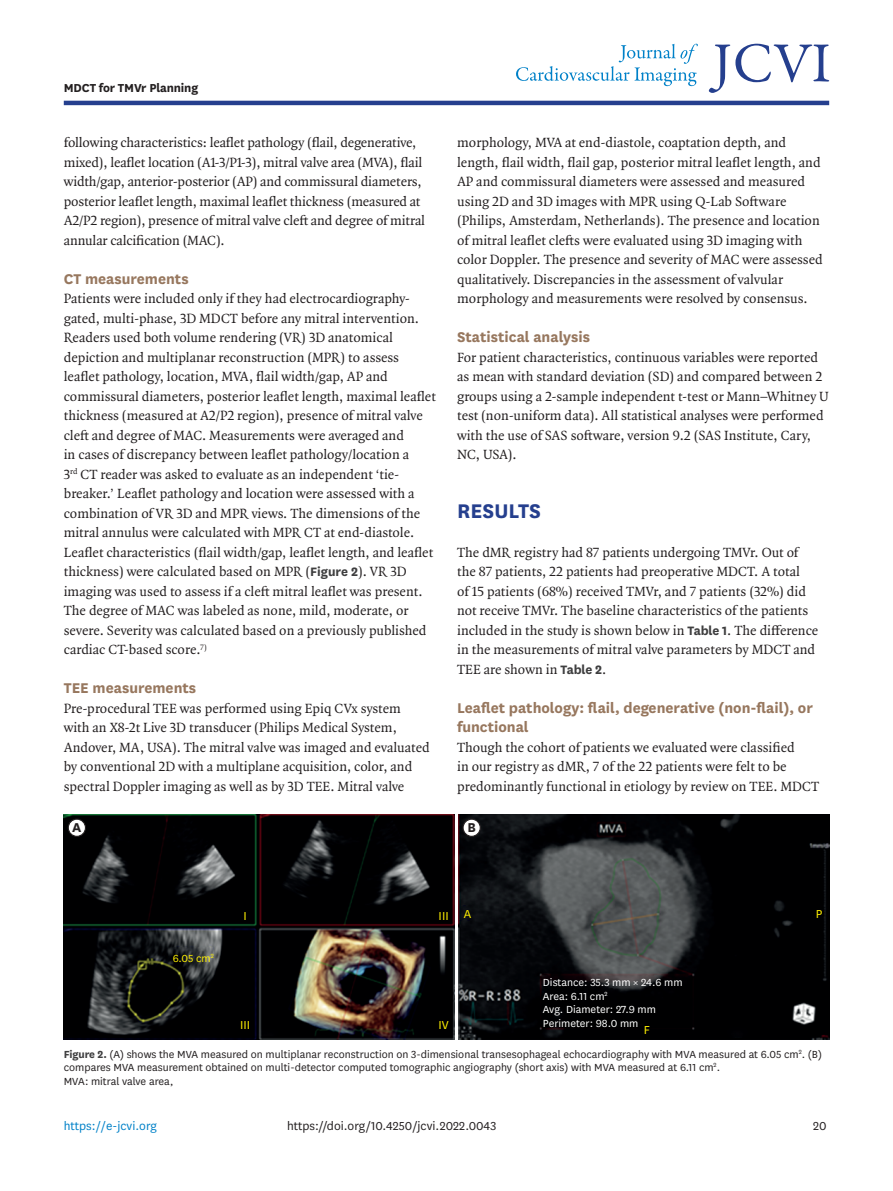
<style>
.page{position:relative;width:893px;height:1191px;background:#fff}
.page>*{position:absolute;margin:0;border:0;box-sizing:border-box;transform-origin:0 0}
.body_title1{font:700 23.1px "National";color:#253f8e}
.body_title2{font:700 16.5px/19.5px "National";color:#97775e}
.t1{font:700 15px "National";color:#231f20}
.body_p_first{font:14.25px/19.5px "Quadraat OT";color:#231f20}
.doi_running_footer{font:13.5px "National";color:#231f20}
.alt-title-type{font:700 13.5px "National";letter-spacing:-.01em;color:#231f20}
.t2{font:13.5px "National";color:#0081c8}
.t3{font:13.5px "National";color:#fff101}
.fig_caption{font:12px/13.5px "National";color:#231f20}
.t4{font:12px/13.5px "National";color:#fff}
.t5{font:12px "National";color:#fff101}
.s1{font-family:"National";font-weight:700;color:#3e3e3f}
.s2{font-weight:700;color:#3e3e3f}
</style>
<div class="page">
<hr style="left:64px;top:101px;width:765px;height:4px;background:#253f8e">
<svg style="left:709px;top:44px;width:120px;height:49px"></svg>
<svg style="left:516px;top:44px;width:182px;height:42px"></svg>
<img style="left:64px;top:814px;width:390px;height:225px">
<img style="left:459px;top:814px;width:370px;height:225px">
<div style="left:68px;top:819px;width:17px;height:17px;background:#fff;border-radius:50%"></div>
<div style="left:68px;top:818px;width:18px;height:19px;border:1px solid #231f20;border-radius:50%"></div>
<div style="left:463px;top:819px;width:17px;height:17px;background:#fff;border-radius:50%"></div>
<div style="left:462px;top:818px;width:19px;height:19px;border:1px solid #231f20;border-radius:50%"></div>
<p class="alt-title-type" style="left:64px;top:78px;width:136px">MDCT for TMVr Planning</p>
<p class="body_p_first" style="left:64px;top:133px;width:363px">following characteristics: leaflet pathology (flail, degenerative, mixed), leaflet location (A1-3/P1-3), mitral valve area (MVA), flail width/gap, anterior-posterior (AP) and commissural diameters, posterior leaflet length, maximal leaflet thickness (measured at A2/P2 region), presence of mitral valve cleft and degree of mitral annular calcification (MAC).</p>
<p class="body_title2" style="left:64px;top:268px;width:126px">CT measurements</p>
<p class="body_p_first" style="left:64px;top:289px;width:374px">Patients were included only if they had electrocardiography&shy;gated, multi-phase, 3D MDCT before any mitral intervention.<br>Readers used both volume rendering (VR) 3D anatomical depiction and multiplanar reconstruction (MPR) to assess leaflet pathology, location, MVA, flail width/gap, AP and commissural diameters, posterior leaflet length, maximal leaflet thickness (measured at A2/P2 region), presence of mitral valve cleft and degree of MAC. Measurements were averaged and<br>in cases of discrepancy between leaflet pathology/location a<br>3<sup>rd</sup> CT reader was asked to evaluate as an independent ‘tie&shy;breaker.’ Leaflet pathology and location were assessed with a combination of VR 3D and MPR views. The dimensions of the mitral annulus were calculated with MPR CT at end-diastole.<br>Leaflet characteristics (flail width/gap, leaflet length, and leaflet thickness) were calculated based on MPR (<span class="s1">Figure 2</span>). VR 3D imaging was used to assess if a cleft mitral leaflet was present.<br>The degree of MAC was labeled as none, mild, moderate, or severe. Severity was calculated based on a previously published cardiac CT-based score.<sup>7)</sup></p>
<p class="body_title2" style="left:64px;top:677px;width:134px">TEE measurements</p>
<p class="body_p_first" style="left:64px;top:698px;width:367px">Pre-procedural TEE was performed using Epiq CVx system with an X8-2t Live 3D transducer (Philips Medical System, Andover, MA, USA). The mitral valve was imaged and evaluated by conventional 2D with a multiplane acquisition, color, and spectral Doppler imaging as well as by 3D TEE. Mitral valve</p>
<p class="body_p_first" style="left:457px;top:133px;width:367px">morphology, MVA at end-diastole, coaptation depth, and length, flail width, flail gap, posterior mitral leaflet length, and AP and commissural diameters were assessed and measured using 2D and 3D images with MPR using Q-Lab Software (Philips, Amsterdam, Netherlands). The presence and location of mitral leaflet clefts were evaluated using 3D imaging with color Doppler. The presence and severity of MAC were assessed qualitatively. Discrepancies in the assessment of valvular morphology and measurements were resolved by consensus.</p>
<p class="body_title2" style="left:457px;top:326px;width:134px">Statistical analysis</p>
<p class="body_p_first" style="left:457px;top:347px;width:373px">For patient characteristics, continuous variables were reported as mean with standard deviation (SD) and compared between 2 groups using a 2-sample independent t-test or Mann–Whitney U test (non-uniform data). All statistical analyses were performed with the use of SAS software, version 9.2 (SAS Institute, Cary, NC, USA).</p>
<p class="body_title1" style="left:457px;top:494px;width:85px">RESULTS</p>
<p class="body_p_first" style="left:457px;top:542px;width:363px">The dMR registry had 87 patients undergoing TMVr. Out of the 87 patients, 22 patients had preoperative MDCT. A total<br>of 15 patients (68%) received TMVr, and 7 patients (32%) did not receive TMVr. The baseline characteristics of the patients included in the study is shown below in <span class="s1">Table 1</span>. The difference in the measurements of mitral valve parameters by MDCT and TEE are shown in <span class="s1">Table 2</span>.</p>
<p class="body_title2" style="left:457px;top:697px;width:357px">Leaflet pathology: flail, degenerative (non-flail), or functional</p>
<p class="body_p_first" style="left:457px;top:737px;width:364px">Though the cohort of patients we evaluated were classified<br>in our registry as dMR, 7 of the 22 patients were felt to be predominantly functional in etiology by review on TEE. MDCT</p>
<p class="t1" style="left:72px;top:816px;width:11px">A</p>
<p class="t1" style="left:467px;top:816px;width:10px">B</p>
<p class="t5" style="left:173px;top:950px;width:43px">6.05 cm<sup>2</sup></p>
<p class="t3" style="left:244px;top:907px;width:5px">I</p>
<p class="t3" style="left:464px;top:905px;width:9px">A</p>
<p class="t3" style="left:439px;top:907px;width:12px">III</p>
<p class="t3" style="left:240px;top:1016px;width:12px">III</p>
<p class="t3" style="left:438px;top:1016px;width:12px">IV</p>
<p class="t4" style="left:543px;top:975px;width:141px">Distance: 35.3 mm × 24.6 mm<br>Area: 6.11 cm<sup>2<br></sup>Avg. Diameter: 27.9 mm<br>Perimeter: 98.0 mm</p>
<p class="t3" style="left:644px;top:1021px;width:8px">F</p>
<p class="t3" style="left:816px;top:905px;width:8px">P</p>
<p class="fig_caption" style="left:64px;top:1046px;width:760px"><span class="s2">Figure 2.</span> (A) shows the MVA measured on multiplanar reconstruction on 3-dimensional transesophageal echocardiography with MVA measured at 6.05 cm<sup>2</sup>. (B) compares MVA measurement obtained on multi-detector computed tomographic angiography (short axis) with MVA measured at 6.11 cm<sup>2</sup>.<br>MVA: mitral valve area,</p>
<p class="t2" style="left:64px;top:1116px;width:95px">https://e-jcvi.org</p>
<p class="doi_running_footer" style="left:287px;top:1116px;width:211px">https://doi.org/10.4250/jcvi.2022.0043</p>
<p class="doi_running_footer" style="left:813px;top:1116px;width:15px">20</p>
</div>
